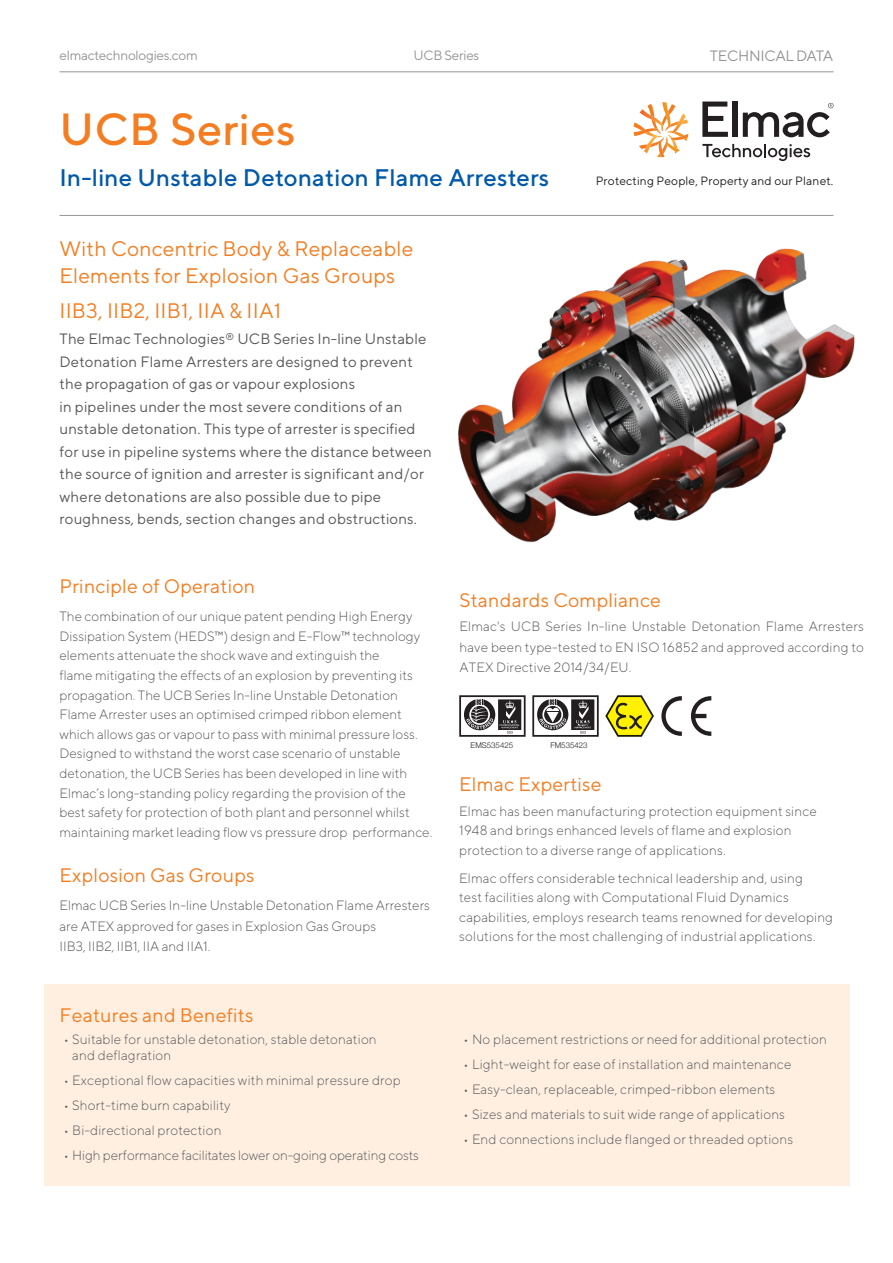
<style>
.page{position:relative;width:893px;height:1263px;background:#fff}
.page>*{position:absolute;margin:0;border:0;box-sizing:border-box;transform-origin:0 0}
.t1{font:500 45px "TT Norms";letter-spacing:.01em;color:#f47d21}
.t2{font:500 24px "TT Norms";letter-spacing:.01em;color:#0159a9}
.t3{font:21px/27px "TT Norms";letter-spacing:.01em;color:#f47d21}
.t4{font:19.5px "TT Norms";letter-spacing:.01em;color:#f47d21}
.t5{font:15px/22.5px "TT Norms";letter-spacing:.01em;color:#57585a}
.t6{font:15px "TT Norms";letter-spacing:-.02em;color:#939598}
.t7{font:300 13.5px/19.6px "TT Norms";letter-spacing:.01em;color:#57585a}
.t8{font:300 13.5px "TT Norms";letter-spacing:-.01em;color:#57585a}
.t9{font:13.5px "TT Norms";letter-spacing:-.02em;color:#939598}
.t10{font:12px "TT Norms";letter-spacing:.01em;color:#231f20}
.t11{font:300 7.95px "Helvetica Neue";color:#231f20}
</style>
<div class="page">
<div style="left:44px;top:984px;width:805px;height:202px;background:#feefe1"></div>
<svg style="left:459px;top:695px;width:67px;height:42px"></svg>
<svg style="left:532px;top:695px;width:67px;height:42px"></svg>
<svg style="left:605px;top:695px;width:49px;height:42px"></svg>
<svg style="left:661px;top:696px;width:21px;height:40px"></svg>
<svg style="left:691px;top:696px;width:20px;height:40px"></svg>
<hr style="left:60px;top:71px;width:773px;height:1px;background:#939598">
<hr style="left:60px;top:215px;width:773px;height:1px;background:#939598">
<svg style="left:633px;top:102px;width:56px;height:56px"></svg>
<svg style="left:702px;top:102px;width:26px;height:35px"></svg>
<div style="left:732px;top:102px;width:5px;height:35px;background:#231f20"></div>
<svg style="left:743px;top:103px;width:90px;height:34px"></svg>
<svg style="left:702px;top:144px;width:108px;height:17px"></svg>
<img style="left:458px;top:248px;width:397px;height:295px">
<p class="t9" style="left:414px;top:47px;width:67px">UCB Series</p>
<p class="t9" style="left:60px;top:47px;width:140px">elmactechnologies.com</p>
<p class="t6" style="left:710px;top:47px;width:125px">TECHNICAL DATA</p>
<h1 class="t1" style="left:60px;top:101px;width:238px">UCB Series</h1>
<h2 class="t2" style="left:60px;top:163px;width:491px">In-line Unstable Detonation Flame Arresters</h2>
<h3 class="t3" style="left:60px;top:235px;width:355px">With Concentric Body &amp; Replaceable<br>Elements for Explosion Gas Groups</h3>
<h3 class="t3" style="left:60px;top:296px;width:223px">IIB3, IIB2, IIB1, IIA &amp; IIA1</h3>
<p class="t5" style="left:60px;top:328px;width:374px">The Elmac Technologies<sup>®</sup> UCB Series In-line Unstable Detonation Flame Arresters are designed to prevent the propagation of gas or vapour explosions<br>in pipelines under the most severe conditions of an unstable detonation. This type of arrester is specified for use in pipeline systems where the distance between the source of ignition and arrester is significant and/or where detonations are also possible due to pipe roughness, bends, section changes and obstructions.</p>
<p class="t10" style="left:596px;top:173px;width:239px">Protecting People, Property and our Planet.</p>
<h3 class="t4" style="left:60px;top:574px;width:197px">Principle of Operation</h3>
<p class="t7" style="left:60px;top:606px;width:374px">The combination of our unique patent pending High Energy Dissipation System (HEDS™) design and E-Flow™ technology elements attenuate the shock wave and extinguish the<br>flame mitigating the effects of an explosion by preventing its propagation. The UCB Series In-line Unstable Detonation Flame Arrester uses an optimised crimped ribbon element which allows gas or vapour to pass with minimal pressure loss.<br>Designed to withstand the worst case scenario of unstable detonation, the UCB Series has been developed in line with Elmac’s long-standing policy regarding the provision of the best safety for protection of both plant and personnel whilst maintaining market leading flow vs pressure drop performance.</p>
<h3 class="t4" style="left:60px;top:863px;width:196px">Explosion Gas Groups</h3>
<p class="t7" style="left:60px;top:895px;width:372px;line-height:20.2px">Elmac UCB Series In-line Unstable Detonation Flame Arresters are ATEX approved for gases in Explosion Gas Groups<br>IIB3, IIB2, IIB1, IIA and IIA1.</p>
<h3 class="t4" style="left:60px;top:1003px;width:195px">Features and Benefits</h3>
<p class="t7" style="left:72px;top:1030px;width:306px;line-height:16.5px;text-indent:-9px">• Suitable for unstable detonation, stable detonation and deflagration</p>
<p class="t7" style="left:64px;top:1070px;width:339px">• Exceptional flow capacities with minimal pressure drop</p>
<p class="t7" style="left:64px;top:1095px;width:168px">• Short-time burn capability</p>
<p class="t7" style="left:64px;top:1120px;width:159px">• Bi-directional protection</p>
<p class="t8" style="left:64px;top:1147px;width:357px">• High performance facilitates lower on-going operating costs</p>
<h3 class="t4" style="left:459px;top:588px;width:203px">Standards Compliance</h3>
<p class="t7" style="left:459px;top:616px;width:406px;line-height:20.2px;text-align:justify">Elmac's UCB Series In-line Unstable Detonation Flame Arresters have been type-tested to EN ISO 16852 and approved according to ATEX Directive 2014/34/EU.</p>
<p class="t11" style="left:471px;top:739px;width:44px">EMS535425</p>
<p class="t11" style="left:551px;top:739px;width:39px">FM535423</p>
<h3 class="t4" style="left:459px;top:772px;width:144px">Elmac Expertise</h3>
<p class="t7" style="left:459px;top:801px;width:359px">Elmac has been manufacturing protection equipment since<br>1948 and brings enhanced levels of flame and explosion protection to a diverse range of applications.</p>
<p class="t7" style="left:459px;top:868px;width:375px">Elmac offers considerable technical leadership and, using<br>test facilities along with Computational Fluid Dynamics capabilities, employs research teams renowned for developing solutions for the most challenging of industrial applications.</p>
<p class="t7" style="left:463px;top:1029px;width:365px">• No placement restrictions or need for additional protection</p>
<p class="t7" style="left:463px;top:1054px;width:329px">• Light-weight for ease of installation and maintenance</p>
<p class="t7" style="left:463px;top:1079px;width:313px">• Easy-clean, replaceable, crimped-ribbon elements</p>
<p class="t7" style="left:463px;top:1104px;width:323px">• Sizes and materials to suit wide range of applications</p>
<p class="t7" style="left:463px;top:1129px;width:331px">• End connections include flanged or threaded options</p>
</div>
